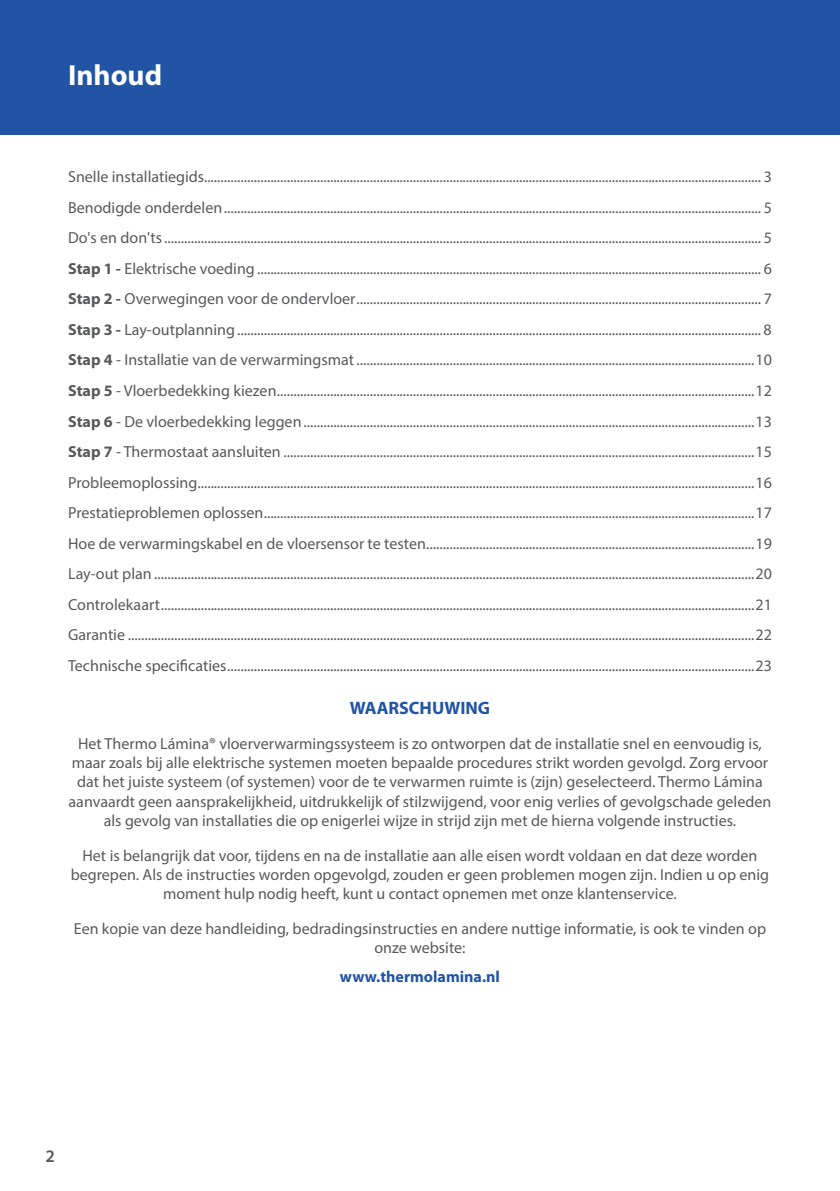
<style>
.page{position:relative;width:840px;height:1191px;background:#fff}
.page>*{position:absolute;margin:0;border:0;box-sizing:border-box;transform-origin:0 0}
.t1{font:700 29.2px "Myriad Pro";color:#fff}
.t2{font:700 18px "Myriad Pro";color:#2154a5}
.t3{font:600 17.6px "Myriad Pro";color:#58595b}
.t4{font:16px/30.6px "Myriad Pro";color:#58595b;text-align:center}
.t5{font:700 16px "Myriad Pro";color:#2154a5}
.s1{font-weight:700}
</style>
<div class="page">
<div style="left:0;top:0;width:839px;height:135px;background:#2154a5"></div>
<h1 class="t1" style="left:68px;top:60px;width:95px">Inhoud</h1>
<p class="t4" style="left:68px;top:162px;width:704px;text-align:justify">Snelle installatiegids........................................................................................................................................................................ 3<br>Benodigde onderdelen .................................................................................................................................................................. 5<br>Do's en don'ts .................................................................................................................................................................................... 5<br><span class="s1">Stap 1 -</span> Elektrische voeding ........................................................................................................................................................ 6<br><span class="s1">Stap 2 -</span> Overwegingen voor de ondervloer .......................................................................................................................... 7<br><span class="s1">Stap 3 -</span> Lay-outplanning .............................................................................................................................................................. 8<br><span class="s1">Stap 4</span> - Installatie van de verwarmingsmat ........................................................................................................................10<br><span class="s1">Stap 5</span> - Vloerbedekking kiezen ................................................................................................................................................12<br><span class="s1">Stap 6</span> - De vloerbedekking leggen ........................................................................................................................................13<br><span class="s1">Stap 7</span> - Thermostaat aansluiten ..............................................................................................................................................15<br>Probleemoplossing ........................................................................................................................................................................16<br>Prestatieproblemen oplossen ....................................................................................................................................................17<br>Hoe de verwarmingskabel en de vloersensor te testen ...................................................................................................19<br>Lay-out plan .....................................................................................................................................................................................20<br>Controlekaart ...................................................................................................................................................................................21<br>Garantie .............................................................................................................................................................................................22<br>Technische specificaties ...............................................................................................................................................................23</p>
<p class="t2" style="left:349px;top:699px;width:142px">WAARSCHUWING</p>
<p class="t4" style="left:69px;top:734px;width:704px;line-height:19.2px">Het Thermo Lámina® vloerverwarmingssysteem is zo ontworpen dat de installatie snel en eenvoudig is, maar zoals bij alle elektrische systemen moeten bepaalde procedures strikt worden gevolgd. Zorg ervoor dat het juiste systeem (of systemen) voor de te verwarmen ruimte is (zijn) geselecteerd. Thermo Lámina aanvaardt geen aansprakelijkheid, uitdrukkelijk of stilzwijgend, voor enig verlies of gevolgschade geleden als gevolg van installaties die op enigerlei wijze in strijd zijn met de hierna volgende instructies.</p>
<p class="t4" style="left:71px;top:846px;width:699px;line-height:19.2px">Het is belangrijk dat voor, tijdens en na de installatie aan alle eisen wordt voldaan en dat deze worden begrepen. Als de instructies worden opgevolgd, zouden er geen problemen mogen zijn. Indien u op enig moment hulp nodig heeft, kunt u contact opnemen met onze klantenservice.</p>
<p class="t4" style="left:74px;top:920px;width:693px;line-height:19.2px">Een kopie van deze handleiding, bedradingsinstructies en andere nuttige informatie, is ook te vinden op onze website:</p>
<p class="t5" style="left:340px;top:968px;width:161px">www.thermolamina.nl</p>
<p class="t3" style="left:45px;top:1148px;width:11px">2</p>
</div>
